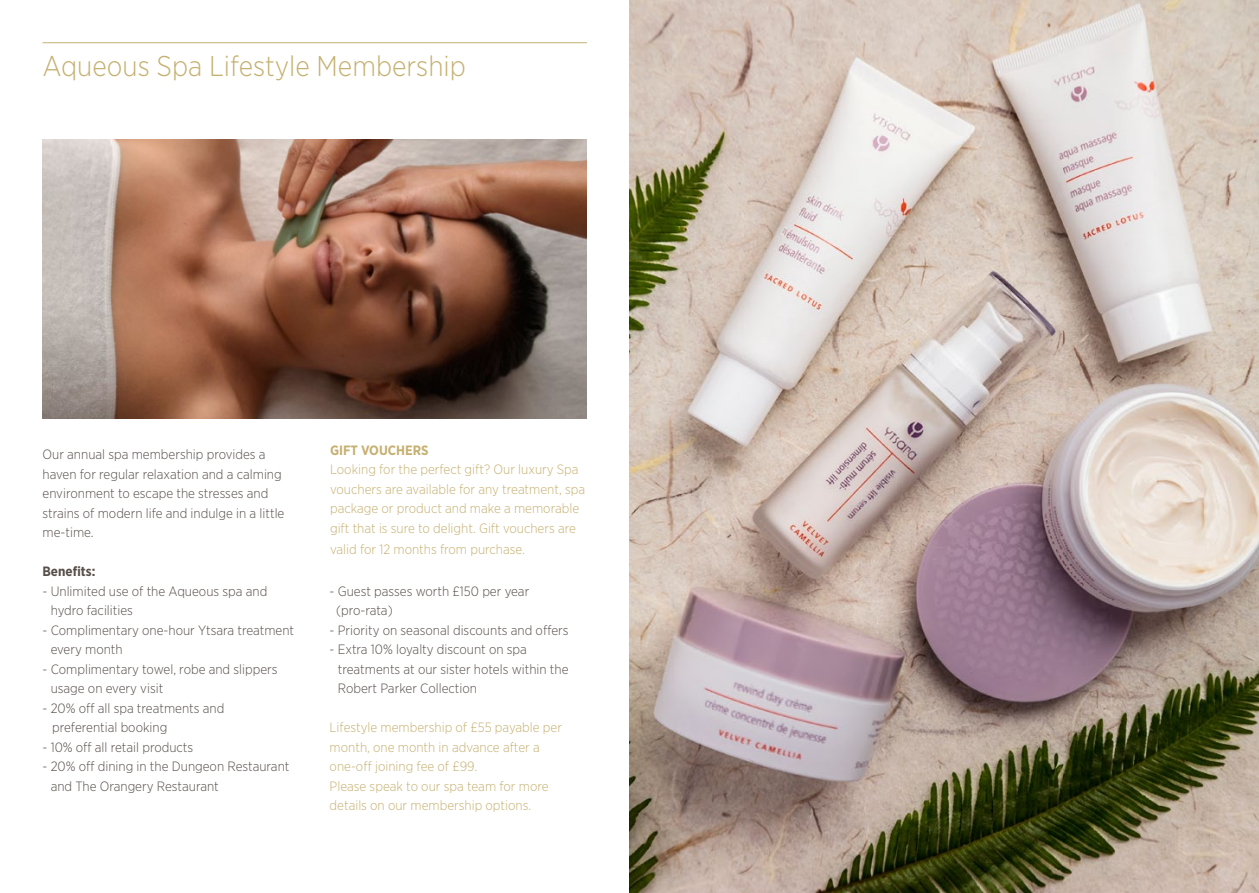
<style>
.page{position:relative;width:1259px;height:893px;background:#fff}
.page>*{position:absolute;margin:0;border:0;box-sizing:border-box;transform-origin:0 0}
.t1{font:300 28.5px "Gotham Narrow";color:#c5b070}
.t2{font:300 13.5px/19.5px "Gotham Narrow";color:#564e49}
.t3{font:300 13.5px/19.5px "Gotham Narrow";color:#c5b070}
.t4{font:700 13.5px "Gotham Narrow";color:#c5b070}
.t5{font:700 13.5px "Gotham Narrow";color:#564e49}
</style>
<div class="page">
<hr style="left:43px;top:42px;width:544px;height:1px;background:#c5b070">
<img style="left:43px;top:139px;width:544px;height:279px">
<img style="left:629px;top:0;width:630px;height:893px">
<h1 class="t1" style="left:43px;top:48px;width:425px">Aqueous Spa Lifestyle Membership</h1>
<p class="t2" style="left:43px;top:445px;width:243px">Our annual spa membership provides a haven for regular relaxation and a calming environment to escape the stresses and strains of modern life and indulge in a little me-time.</p>
<p class="t5" style="left:43px;top:563px;width:54px">Benefits:</p>
<p class="t2" style="left:51px;top:581px;width:218px;text-indent:-8px">- Unlimited use of the Aqueous spa and hydro facilities</p>
<p class="t2" style="left:51px;top:620px;width:245px;text-indent:-8px">- Complimentary one-hour Ytsara treatment every month</p>
<p class="t2" style="left:51px;top:659px;width:228px;text-indent:-8px">- Complimentary towel, robe and slippers usage on every visit</p>
<p class="t2" style="left:52px;top:698px;width:174px;text-indent:-10px">- 20% off all spa treatments and preferential booking</p>
<p class="t2" style="left:43px;top:737px;width:152px">- 10% off all retail products</p>
<p class="t2" style="left:51px;top:756px;width:240px;text-indent:-8px">- 20% off dining in the Dungeon Restaurant and The Orangery Restaurant</p>
<p class="t4" style="left:330px;top:441px;width:100px">GIFT VOUCHERS</p>
<p class="t3" style="left:330px;top:459px;width:257px">Looking for the perfect gift? Our luxury Spa vouchers are available for any treatment, spa package or product and make a memorable gift that is sure to delight. Gift vouchers are</p>
<p class="t3" style="left:330px;top:539px;width:196px">valid for 12 months from purchase.</p>
<p class="t2" style="left:336px;top:581px;width:195px;text-indent:-6px">- Guest passes worth £150 per year (pro-rata)</p>
<p class="t2" style="left:330px;top:620px;width:240px">- Priority on seasonal discounts and offers</p>
<p class="t2" style="left:338px;top:639px;width:232px;text-indent:-8px">- Extra 10% loyalty discount on spa treatments at our sister hotels within the<br>Robert Parker Collection</p>
<p class="t3" style="left:330px;top:717px;width:234px">Lifestyle membership of £55 payable per month, one month in advance after a one-off joining fee of £99.<br>Please speak to our spa team for more details on our membership options.</p>
</div>
